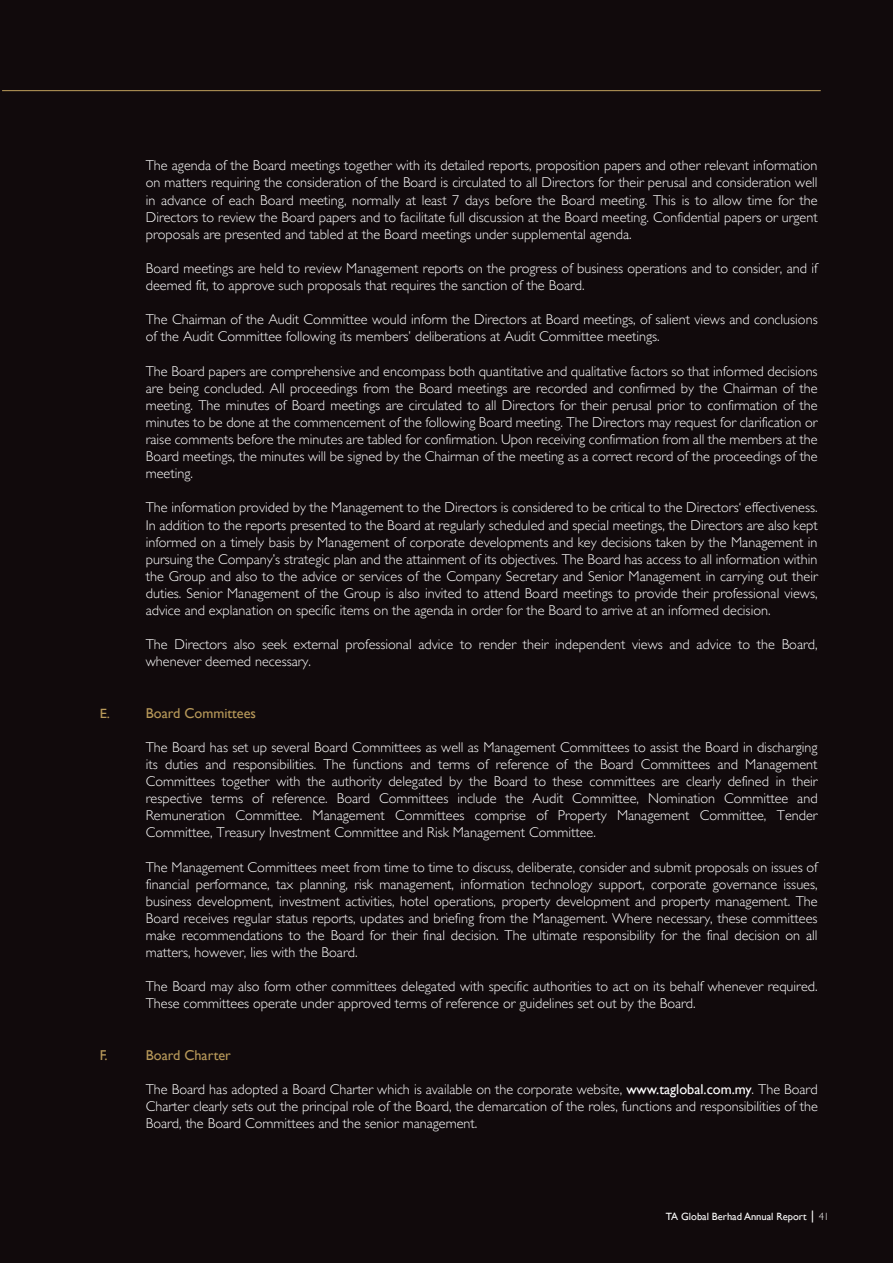
<style>
.page{position:relative;width:893px;height:1263px;background:#110a0c}
.page>*{position:absolute;margin:0;border:0;box-sizing:border-box;transform-origin:0 0}
.t1{font:300 14.25px/17.1px "Gill Sans";color:#fff;text-align:justify}
.t2{font:14.25px "Gill Sans";color:#b99a5a}
.t3{font:13.35px "Gill Sans";color:#b99a5a;scale:1.07 1}
.t4{font:10.5px "Gill Sans";color:#fff}
.s1{font-weight:400}
.s2{font-family:"Calibri";font-size:13.5px}
.s3{font-weight:300}
</style>
<div class="page">
<hr style="left:2px;top:90px;width:819px;height:1px;background:#b99a5a">
<p class="t3" style="left:100px;top:705px;width:11px">E.</p>
<p class="t2" style="left:100px;top:1046px;width:9px">F.</p>
<p class="t1" style="left:146px;top:157px;width:673px">The agenda of the Board meetings together with its detailed reports, proposition papers and other relevant information on matters requiring the consideration of the Board is circulated to all Directors for their perusal and consideration well in advance of each Board meeting, normally at least 7 days before the Board meeting. This is to allow time for the Directors to review the Board papers and to facilitate full discussion at the Board meeting. Confidential papers or urgent proposals are presented and tabled at the Board meetings under supplemental agenda.</p>
<p class="t1" style="left:146px;top:260px;width:673px">Board meetings are held to review Management reports on the progress of business operations and to consider, and if deemed fit, to approve such proposals that requires the sanction of the Board.</p>
<p class="t1" style="left:146px;top:311px;width:673px">The Chairman of the Audit Committee would inform the Directors at Board meetings, of salient views and conclusions of the Audit Committee following its members’ deliberations at Audit Committee meetings.</p>
<p class="t1" style="left:146px;top:362px;width:673px">The Board papers are comprehensive and encompass both quantitative and qualitative factors so that informed decisions are being concluded. All proceedings from the Board meetings are recorded and confirmed by the Chairman of the meeting. The minutes of Board meetings are circulated to all Directors for their perusal prior to confirmation of the minutes to be done at the commencement of the following Board meeting. The Directors may request for clarification or raise comments before the minutes are tabled for confirmation. Upon receiving confirmation from all the members at the Board meetings, the minutes will be signed by the Chairman of the meeting as a correct record of the proceedings of the meeting.</p>
<p class="t1" style="left:146px;top:499px;width:673px">The information provided by the Management to the Directors is considered to be critical to the Directors‘ effectiveness.<br>In addition to the reports presented to the Board at regularly scheduled and special meetings, the Directors are also kept informed on a timely basis by Management of corporate developments and key decisions taken by the Management in pursuing the Company’s strategic plan and the attainment of its objectives. The Board has access to all information within the Group and also to the advice or services of the Company Secretary and Senior Management in carrying out their duties. Senior Management of the Group is also invited to attend Board meetings to provide their professional views, advice and explanation on specific items on the agenda in order for the Board to arrive at an informed decision.</p>
<p class="t1" style="left:146px;top:636px;width:673px">The Directors also seek external professional advice to render their independent views and advice to the Board, whenever deemed necessary.</p>
<p class="t2" style="left:146px;top:704px;width:112px">Board Committees</p>
<p class="t1" style="left:146px;top:738px;width:673px">The Board has set up several Board Committees as well as Management Committees to assist the Board in discharging its duties and responsibilities. The functions and terms of reference of the Board Committees and Management Committees together with the authority delegated by the Board to these committees are clearly defined in their respective terms of reference. Board Committees include the Audit Committee, Nomination Committee and Remuneration Committee. Management Committees comprise of Property Management Committee, Tender Committee, Treasury Investment Committee and Risk Management Committee.</p>
<p class="t1" style="left:146px;top:858px;width:673px">The Management Committees meet from time to time to discuss, deliberate, consider and submit proposals on issues of financial performance, tax planning, risk management, information technology support, corporate governance issues, business development, investment activities, hotel operations, property development and property management. The Board receives regular status reports, updates and briefing from the Management. Where necessary, these committees make recommendations to the Board for their final decision. The ultimate responsibility for the final decision on all matters, however, lies with the Board.</p>
<p class="t1" style="left:146px;top:978px;width:673px">The Board may also form other committees delegated with specific authorities to act on its behalf whenever required.<br>These committees operate under approved terms of reference or guidelines set out by the Board.</p>
<p class="t2" style="left:146px;top:1046px;width:87px">Board Charter</p>
<p class="t1" style="left:146px;top:1080px;width:673px">The Board has adopted a Board Charter which is available on the corporate website, <span class="s1">www.taglobal.com.my</span>. The Board Charter clearly sets out the principal role of the Board, the demarcation of the roles, functions and responsibilities of the Board, the Board Committees and the senior management.</p>
<p class="t4" style="left:666px;top:1211px;width:165px">TA Global Berhad Annual Report <span class="s2">|</span> <span class="s3">41</span></p>
</div>
